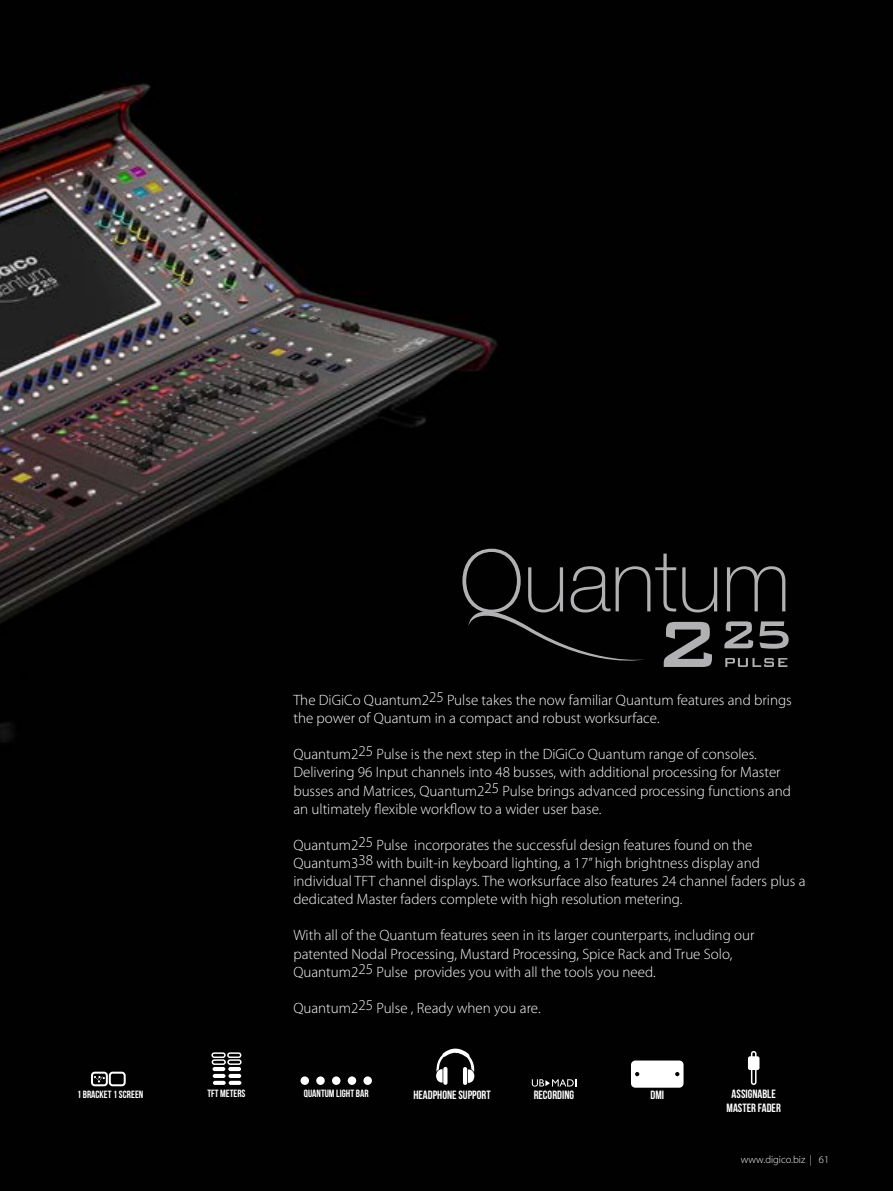
<style>
.page{position:relative;width:893px;height:1191px;background:#fff}
.page>*{position:absolute;margin:0;border:0;box-sizing:border-box;transform-origin:0 0}
.t1{font:300 15px/18.3px "Myriad Pro";color:#fff}
.t2{font:12px/14.4px "Bebas Neue";color:#fff;text-align:center}
.t3{font:10.5px "Bebas Neue";color:#fff}
.t4{font:300 10.5px "Myriad Pro";color:#fff}
</style>
<div class="page">
<img style="left:0;top:0;width:893px;height:1191px">
<svg style="left:727px;top:566px;width:58px;height:45px;background:#262526"></svg>
<svg style="left:462px;top:549px;width:255px;height:120px;background:#181819"></svg>
<svg style="left:724px;top:621px;width:29px;height:27px"></svg>
<svg style="left:759px;top:621px;width:30px;height:27px"></svg>
<svg style="left:725px;top:658px;width:62px;height:9px"></svg>
<div style="left:213px;top:1080px;width:13px;height:5px;background:#fff;border-radius:2px"></div>
<div style="left:213px;top:1073px;width:12px;height:5px;background:#fff;border-radius:2px"></div>
<hr style="left:213px;top:1067px;width:12px;height:4px;background:#fff;border-radius:2px">
<div style="left:229px;top:1080px;width:12px;height:5px;background:#fff;border-radius:2px"></div>
<div style="left:228px;top:1073px;width:13px;height:5px;background:#fff;border-radius:2px"></div>
<hr style="left:228px;top:1067px;width:13px;height:4px;background:#fff;border-radius:2px">
<svg style="left:211px;top:1052px;width:31px;height:13px"></svg>
<div style="left:301px;top:1076px;width:8px;height:9px;background:#fff;border-radius:50%"></div>
<div style="left:316px;top:1076px;width:9px;height:9px;background:#fff;border-radius:50%"></div>
<div style="left:332px;top:1076px;width:8px;height:9px;background:#fff;border-radius:50%"></div>
<div style="left:348px;top:1076px;width:8px;height:9px;background:#fff;border-radius:50%"></div>
<div style="left:363px;top:1076px;width:9px;height:9px;background:#fff;border-radius:50%"></div>
<svg style="left:436px;top:1047px;width:39px;height:38px"></svg>
<svg style="left:631px;top:1060px;width:52px;height:27px"></svg>
<svg style="left:532px;top:1079px;width:44px;height:7px"></svg>
<svg style="left:751px;top:1051px;width:5px;height:34px"></svg>
<div style="left:748px;top:1056px;width:11px;height:14px;background:#fff;border-radius:2px"></div>
<svg style="left:91px;top:1071px;width:35px;height:15px"></svg>
<p class="t3" style="left:77px;top:1088px;width:68px">1 BRACKET 1 SCREEN</p>
<p class="t1" style="left:293px;top:691px;width:500px">The DiGiCo Quantum225 Pulse takes the now familiar Quantum features and brings the power of Quantum in a compact and robust worksurface.</p>
<p class="t1" style="left:293px;top:745px;width:499px">Quantum225 Pulse is the next step in the DiGiCo Quantum range of consoles.<br>Delivering 96 Input channels into 48 busses, with additional processing for Master busses and Matrices, Quantum225 Pulse brings advanced processing functions and an ultimately flexible workflow to a wider user base.</p>
<p class="t1" style="left:293px;top:836px;width:514px">Quantum225 Pulse incorporates the successful design features found on the Quantum338 with built-in keyboard lighting, a 17” high brightness display and individual TFT channel displays. The worksurface also features 24 channel faders plus a dedicated Master faders complete with high resolution metering.</p>
<p class="t1" style="left:293px;top:925px;width:463px">With all of the Quantum features seen in its larger counterparts, including our patented Nodal Processing, Mustard Processing, Spice Rack and True Solo,<br>Quantum225 Pulse provides you with all the tools you need.</p>
<p class="t1" style="left:293px;top:998px;width:249px">Quantum225 Pulse , Ready when you are.</p>
<p class="t3" style="left:207px;top:1088px;width:40px">TFT METERS</p>
<p class="t3" style="left:304px;top:1088px;width:66px">QUANTUM LIGHT BAR</p>
<p class="t2" style="left:413px;top:1087px;width:79px">HEADPHONE SUPPORT</p>
<p class="t2" style="left:534px;top:1087px;width:42px">RECORDING</p>
<p class="t2" style="left:650px;top:1087px;width:15px">DMI</p>
<p class="t2" style="left:727px;top:1086px;width:56px">ASSIGNABLE<br>MASTER FADER</p>
<p class="t4" style="left:741px;top:1153px;width:90px">www.digico.biz | 61</p>
</div>
